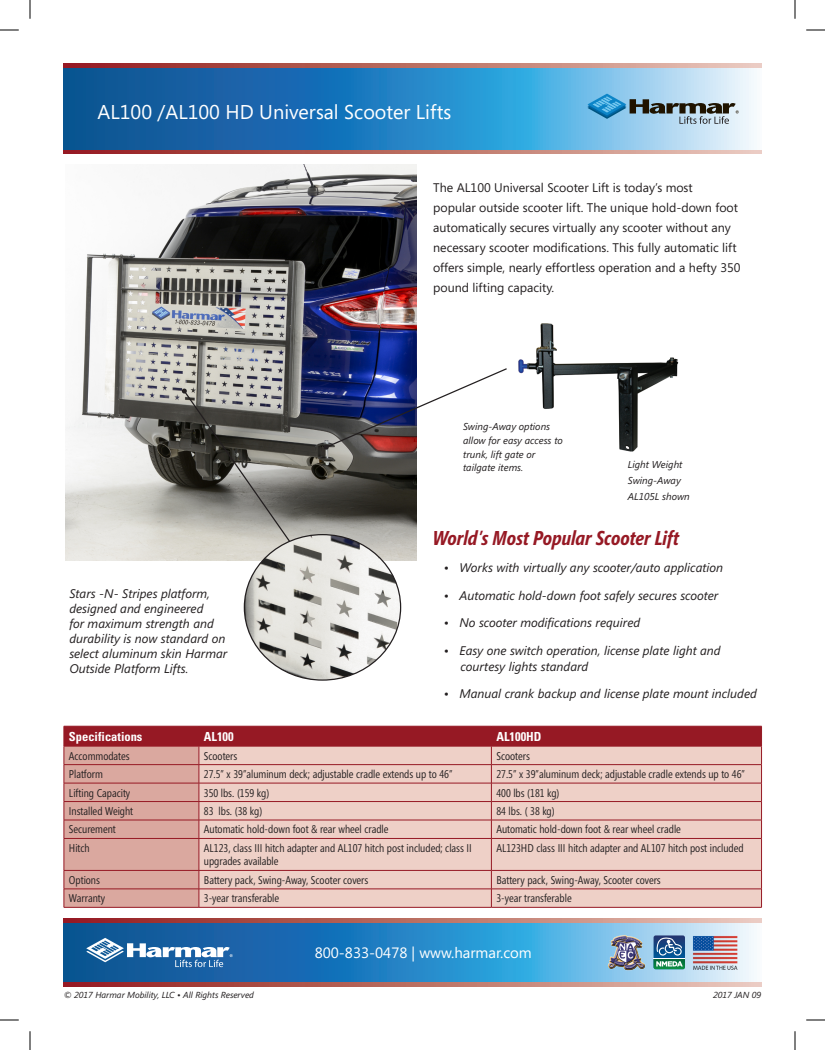
<style>
.page{position:relative;width:825px;height:1050px;background:#fff}
.page>*{position:absolute;margin:0;border:0;box-sizing:border-box;transform-origin:0 0}
.t1{font:20px "Segoe";color:#fff}
.t2{font:italic 700 20px "Segoe Condensed";color:#961924}
.t3{font:15px "Segoe";color:#fff}
.t4{font:italic 12.5px/15px "Segoe";color:#231f20}
.t5{font:12.5px/20px "Segoe";color:#231f20}
.t6{font:700 condensed 12.5px "Univers";color:#fff}
.t7{font:11.25px/13.5px "Segoe Condensed";color:#231f20}
.t8{font:italic 10px/13.8px "Segoe";color:#231f20}
.t9{font:italic 8.75px "Segoe";color:#231f20}
</style>
<div class="page">
<div style="left:64px;top:64px;width:697px;height:90px;background:linear-gradient(to right,#911817,#e7c8b8)"></div>
<div style="left:64px;top:919px;width:697px;height:67px;background:linear-gradient(to right,#911817,#e7c8b8)"></div>
<svg style="left:64px;top:923px;width:697px;height:59px;background:#3e90c8"></svg>
<svg style="left:86px;top:938px;width:147px;height:29px"></svg>
<svg style="left:64px;top:68px;width:697px;height:81px;background:#3d8cc5"></svg>
<svg style="left:587px;top:94px;width:152px;height:30px;background:#82a7bc"></svg>
<img style="left:693px;top:935px;width:44px;height:35px">
<svg style="left:654px;top:935px;width:31px;height:34px"></svg>
<img style="left:606px;top:932px;width:42px;height:41px">
<svg style="left:64px;top:726px;width:698px;height:181px;background:#dcaca6"></svg>
<hr style="left:64px;top:907px;width:135px;height:1px;background:#961924">
<hr style="left:199px;top:907px;width:292px;height:1px;background:#961924">
<hr style="left:491px;top:907px;width:271px;height:1px;background:#961924">
<img style="left:65px;top:165px;width:352px;height:396px">
<svg style="left:181px;top:388px;width:111px;height:155px;background:#777670"></svg>
<img style="left:244px;top:535px;width:157px;height:145px">
<img style="left:518px;top:323px;width:161px;height:129px">
<svg style="left:323px;top:367px;width:184px;height:83px"></svg>
<svg style="left:0;top:29px;width:19px;height:2px"></svg>
<svg style="left:806px;top:29px;width:19px;height:2px"></svg>
<svg style="left:0;top:1019px;width:19px;height:2px"></svg>
<svg style="left:806px;top:1019px;width:19px;height:2px"></svg>
<svg style="left:29px;top:0;width:2px;height:19px"></svg>
<svg style="left:29px;top:1031px;width:2px;height:19px"></svg>
<svg style="left:794px;top:0;width:2px;height:19px"></svg>
<svg style="left:794px;top:1031px;width:2px;height:19px"></svg>
<h1 class="t1" style="left:98px;top:98px;width:355px">AL100 /AL100 HD Universal Scooter Lifts</h1>
<p class="t5" style="left:433px;top:177px;width:309px">The AL100 Universal Scooter Lift is today’s most<br>popular outside scooter lift. The unique hold-down foot automatically secures virtually any scooter without any necessary scooter modifications. This fully automatic lift offers simple, nearly effortless operation and a hefty 350 pound lifting capacity.</p>
<p class="t4" style="left:69px;top:586px;width:160px">Stars -N- Stripes platform, designed and engineered<br>for maximum strength and durability is now standard on select aluminum skin Harmar<br>Outside Platform Lifts.</p>
<p class="t8" style="left:463px;top:420px;width:101px">Swing-Away options allow for easy access to trunk, lift gate or tailgate items.</p>
<p class="t8" style="left:628px;top:456px;width:64px;line-height:16.2px">Light Weight<br>Swing-Away<br>AL105L shown</p>
<h1 class="t2" style="left:432px;top:526px;width:248px">World’s Most Popular Scooter Lift</h1>
<p class="t4" style="left:444px;top:560px;width:281px">• Works with virtually any scooter/auto application</p>
<p class="t4" style="left:444px;top:588px;width:276px">• Automatic hold-down foot safely secures scooter</p>
<p class="t4" style="left:444px;top:615px;width:198px">• No scooter modifications required</p>
<p class="t4" style="left:461px;top:642px;width:262px;line-height:16.2px;text-indent:-17px">• Easy one switch operation, license plate light and courtesy lights standard</p>
<p class="t4" style="left:444px;top:687px;width:315px">• Manual crank backup and license plate mount included</p>
<p class="t6" style="left:69px;top:729px;width:75px">Specifications</p>
<p class="t6" style="left:204px;top:729px;width:31px">AL100</p>
<p class="t6" style="left:496px;top:729px;width:47px">AL100HD</p>
<p class="t7" style="left:69px;top:749px;width:62px">Accommodates</p>
<p class="t7" style="left:204px;top:749px;width:35px">Scooters</p>
<p class="t7" style="left:496px;top:749px;width:35px">Scooters</p>
<p class="t7" style="left:69px;top:767px;width:36px">Platform</p>
<p class="t7" style="left:204px;top:767px;width:250px">27.5” x 39”aluminum deck; adjustable cradle extends up to 46”</p>
<p class="t7" style="left:496px;top:767px;width:250px">27.5” x 39”aluminum deck; adjustable cradle extends up to 46”</p>
<p class="t7" style="left:69px;top:786px;width:63px">Lifting Capacity</p>
<p class="t7" style="left:204px;top:786px;width:67px">350 lbs. (159 kg)</p>
<p class="t7" style="left:496px;top:786px;width:65px">400 lbs (181 kg)</p>
<p class="t7" style="left:69px;top:804px;width:66px">Installed Weight</p>
<p class="t7" style="left:204px;top:804px;width:60px">83 lbs. (38 kg)</p>
<p class="t7" style="left:496px;top:804px;width:60px">84 lbs. ( 38 kg)</p>
<p class="t7" style="left:69px;top:823px;width:48px">Securement</p>
<p class="t7" style="left:204px;top:823px;width:186px">Automatic hold-down foot &amp; rear wheel cradle</p>
<p class="t7" style="left:496px;top:823px;width:186px">Automatic hold-down foot &amp; rear wheel cradle</p>
<p class="t7" style="left:69px;top:841px;width:22px">Hitch</p>
<p class="t7" style="left:204px;top:841px;width:270px">AL123, class III hitch adapter and AL107 hitch post included; class II upgrades available</p>
<p class="t7" style="left:496px;top:841px;width:249px">AL123HD class III hitch adapter and AL107 hitch post included</p>
<p class="t7" style="left:69px;top:873px;width:33px">Options</p>
<p class="t7" style="left:204px;top:873px;width:166px">Battery pack, Swing-Away, Scooter covers</p>
<p class="t7" style="left:496px;top:873px;width:166px">Battery pack, Swing-Away, Scooter covers</p>
<p class="t7" style="left:69px;top:892px;width:38px">Warranty</p>
<p class="t7" style="left:204px;top:892px;width:77px">3-year transferable</p>
<p class="t7" style="left:496px;top:892px;width:77px">3-year transferable</p>
<p class="t9" style="left:64px;top:989px;width:192px">© 2017 Harmar Mobility, LLC • All Rights Reserved</p>
<h2 class="t3" style="left:315px;top:943px;width:219px">800-833-0478 | www.harmar.com</h2>
<p class="t9" style="left:713px;top:989px;width:50px">2017 JAN 09</p>
</div>
